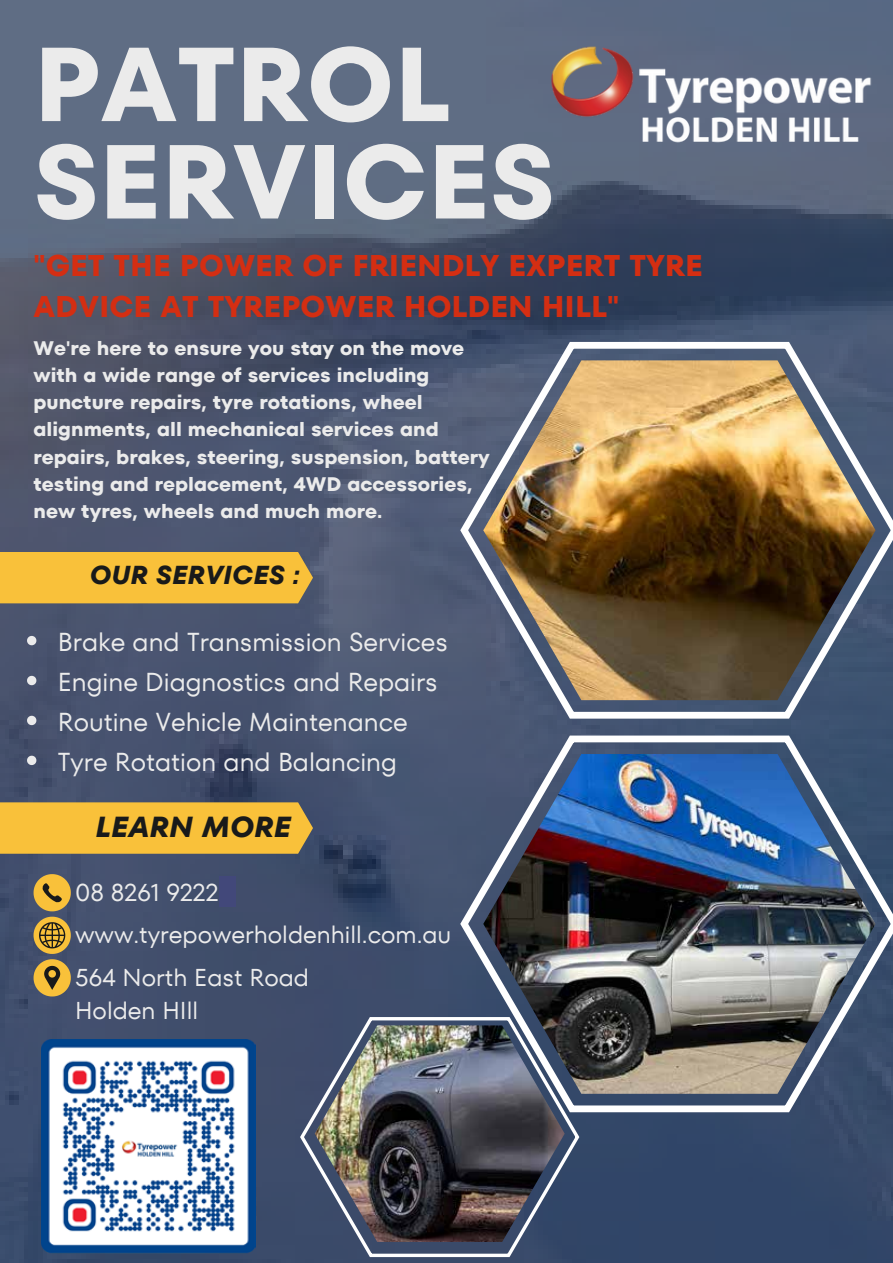
<style>
.page{position:relative;width:893px;height:1263px;background:#fff}
.page>*{position:absolute;margin:0;border:0;box-sizing:border-box;transform-origin:0 0}
.t1{font:700 104.85px/97.4px "TT Fors";color:#ebebeb}
.t2{font:700 29.85px/40.8px "TT Fors";color:#d42e12}
.t3{font:italic 700 28.95px "TT Fors";color:#191a1a}
.t4{font:25.95px/39.9px "TT Fors";color:#ebebeb}
.t5{font:italic 700 25.95px "TT Fors";color:#191a1a}
.t6{font:24.3px/42.6px "TT Fors";color:#ebebeb}
.t7{font:700 19.5px/27.2px "TT Fors";color:#ebebeb}
</style>
<div class="page">
<img style="left:0;top:0;width:893px;height:1263px">
<svg style="left:300px;top:1017px;width:279px;height:240px;background:#505e7a"></svg>
<img style="left:315px;top:1025px;width:250px;height:217px">
<svg style="left:460px;top:735px;width:433px;height:377px;background:#5d6c83"></svg>
<img style="left:483px;top:754px;width:393px;height:340px">
<img style="left:517px;top:6px;width:376px;height:168px">
<img style="left:42px;top:1039px;width:214px;height:218px">
<svg style="left:34px;top:874px;width:37px;height:37px"></svg>
<svg style="left:34px;top:917px;width:37px;height:79px;background:#a58841"></svg>
<div style="left:0;top:552px;width:313px;height:51px;background:#f9c13a"></div>
<div style="left:0;top:802px;width:313px;height:52px;background:#f9c13a"></div>
<svg style="left:460px;top:342px;width:433px;height:377px;background:#637088"></svg>
<img style="left:483px;top:360px;width:393px;height:340px">
<svg style="left:27px;top:636px;width:9px;height:9px"></svg>
<svg style="left:27px;top:676px;width:9px;height:9px"></svg>
<svg style="left:27px;top:716px;width:9px;height:9px"></svg>
<svg style="left:27px;top:756px;width:9px;height:9px"></svg>
<div style="left:219px;top:876px;width:17px;height:30px;background:#42487a"></div>
<h1 class="t1" style="left:34px;top:35px;width:523px">PATROL<br>SERVICES</h1>
<h2 class="t2" style="left:34px;top:245px;width:671px">"GET THE POWER OF FRIENDLY EXPERT TYRE<br>ADVICE AT TYREPOWER HOLDEN HILL"</h2>
<p class="t7" style="left:34px;top:334px;width:458px">We're here to ensure you stay on the move with a wide range of services including puncture repairs, tyre rotations, wheel alignments, all mechanical services and repairs, brakes, steering, suspension, battery testing and replacement, 4WD accessories, new tyres, wheels and much more.</p>
<h3 class="t5" style="left:90px;top:559px;width:212px">OUR SERVICES :</h3>
<h3 class="t4" style="left:58px;top:622px;width:391px">Brake and Transmission Services<br>Engine Diagnostics and Repairs<br>Routine Vehicle Maintenance<br>Tyre Rotation and Balancing</h3>
<h3 class="t3" style="left:96px;top:810px;width:197px">LEARN MORE</h3>
<p class="t6" style="left:75px;top:871px;width:378px">08 8261 92222 www.tyrepowerholdenhill.com.au<br>564 North East Road</p>
<p class="t6" style="left:75px;top:989px;width:124px">Holden HIll</p>
</div>
